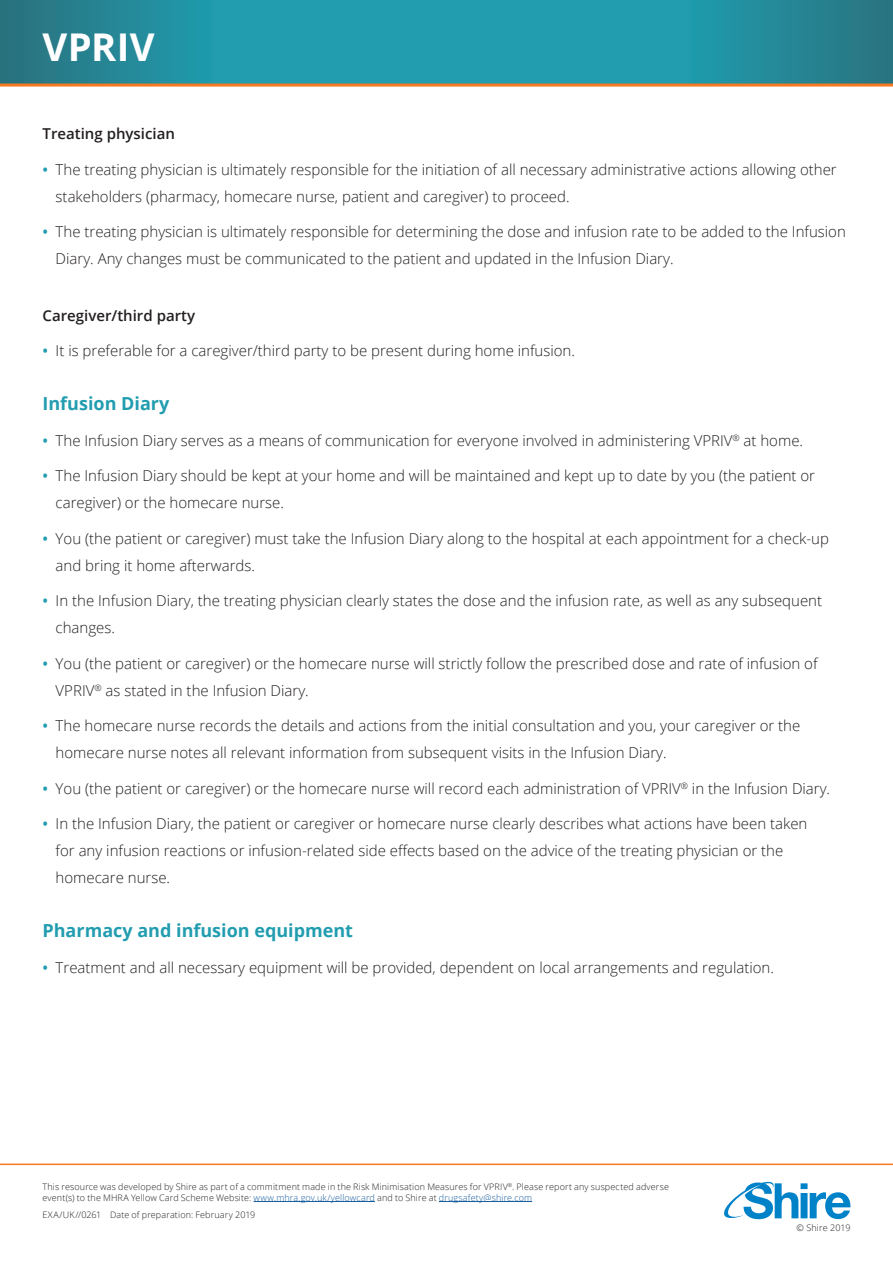
<style>
.page{position:relative;width:893px;height:1263px;background:#fff}
.page>*{position:absolute;margin:0;border:0;box-sizing:border-box;transform-origin:0 0}
.t1{font:700 38.25px "Open Sans";letter-spacing:.01em;color:#fff}
.Sub_Head_Turq{font:700 18px "Open Sans";color:#229db0}
.Body_Copy{font:300 15px/27px "Open Sans";color:#231f20}
.Sub_Head_Black{font:600 15px "Open Sans";color:#231f20}
.t2{font:300 9px/11.2px "Open Sans";letter-spacing:.015em;color:#231f20}
.s1{font-weight:600;color:#229db0}
.s2{color:#175d9e}
</style>
<div class="page">
<svg style="left:0;top:0;width:893px;height:84px;background:#2492a2"></svg>
<hr style="left:0;top:84px;width:893px;height:3px;background:#f47921">
<hr style="left:0;top:1163px;width:893px;height:2px;background:#f47921">
<svg style="left:724px;top:1182px;width:126px;height:37px"></svg>
<hr style="left:254px;top:1201px;width:121px;height:1px;background:#175d9e">
<hr style="left:439px;top:1201px;width:93px;height:1px;background:#175d9e">
<h1 class="t1" style="left:43px;top:20px;width:114px">VPRIV</h1>
<p class="Sub_Head_Black" style="left:43px;top:123px;width:134px">Treating physician</p>
<p class="Body_Copy" style="left:56px;top:155px;width:783px;text-indent:-13px"><span class="s1">•</span> The treating physician is ultimately responsible for the initiation of all necessary administrative actions allowing other stakeholders (pharmacy, homecare nurse, patient and caregiver) to proceed.</p>
<p class="Body_Copy" style="left:56px;top:218px;width:792px;text-indent:-13px"><span class="s1">•</span> The treating physician is ultimately responsible for determining the dose and infusion rate to be added to the Infusion<br>Diary. Any changes must be communicated to the patient and updated in the Infusion Diary.</p>
<p class="Sub_Head_Black" style="left:43px;top:305px;width:154px">Caregiver/third party</p>
<p class="Body_Copy" style="left:43px;top:337px;width:534px"><span class="s1">•</span> It is preferable for a caregiver/third party to be present during home infusion.</p>
<p class="Sub_Head_Turq" style="left:43px;top:391px;width:128px">Infusion Diary</p>
<p class="Body_Copy" style="left:43px;top:426px;width:762px"><span class="s1">•</span> The Infusion Diary serves as a means of communication for everyone involved in administering VPRIV<sup>®</sup> at home.</p>
<p class="Body_Copy" style="left:56px;top:462px;width:761px;text-indent:-13px"><span class="s1">•</span> The Infusion Diary should be kept at your home and will be maintained and kept up to date by you (the patient or caregiver) or the homecare nurse.</p>
<p class="Body_Copy" style="left:56px;top:524px;width:775px;text-indent:-13px"><span class="s1">•</span> You (the patient or caregiver) must take the Infusion Diary along to the hospital at each appointment for a check-up and bring it home afterwards.</p>
<p class="Body_Copy" style="left:56px;top:587px;width:768px;text-indent:-13px"><span class="s1">•</span> In the Infusion Diary, the treating physician clearly states the dose and the infusion rate, as well as any subsequent changes.</p>
<p class="Body_Copy" style="left:56px;top:649px;width:763px;text-indent:-13px"><span class="s1">•</span> You (the patient or caregiver) or the homecare nurse will strictly follow the prescribed dose and rate of infusion of<br>VPRIV<sup>®</sup> as stated in the Infusion Diary.</p>
<p class="Body_Copy" style="left:56px;top:712px;width:746px;text-indent:-13px"><span class="s1">•</span> The homecare nurse records the details and actions from the initial consultation and you, your caregiver or the homecare nurse notes all relevant information from subsequent visits in the Infusion Diary.</p>
<p class="Body_Copy" style="left:43px;top:774px;width:789px"><span class="s1">•</span> You (the patient or caregiver) or the homecare nurse will record each administration of VPRIV<sup>®</sup> in the Infusion Diary.</p>
<p class="Body_Copy" style="left:56px;top:810px;width:753px;text-indent:-13px"><span class="s1">•</span> In the Infusion Diary, the patient or caregiver or homecare nurse clearly describes what actions have been taken for any infusion reactions or infusion-related side effects based on the advice of the treating physician or the homecare nurse.</p>
<p class="Sub_Head_Turq" style="left:43px;top:918px;width:312px">Pharmacy and infusion equipment</p>
<p class="Body_Copy" style="left:43px;top:953px;width:733px"><span class="s1">•</span> Treatment and all necessary equipment will be provided, dependent on local arrangements and regulation.</p>
<p class="t2" style="left:43px;top:1180px;width:628px">This resource was developed by Shire as part of a commitment made in the Risk Minimisation Measures for VPRIV<sup>®</sup>. Please report any suspected adverse event(s) to the MHRA Yellow Card Scheme Website: <span class="s2">www.mhra.gov.uk/yellowcard</span> and to Shire at <span class="s2">drugsafety@shire.com</span></p>
<p class="t2" style="left:43px;top:1209px;width:214px">EXA/UK//0261 Date of preparation: February 2019</p>
<p class="t2" style="left:796px;top:1222px;width:55px">© Shire 2019</p>
</div>
